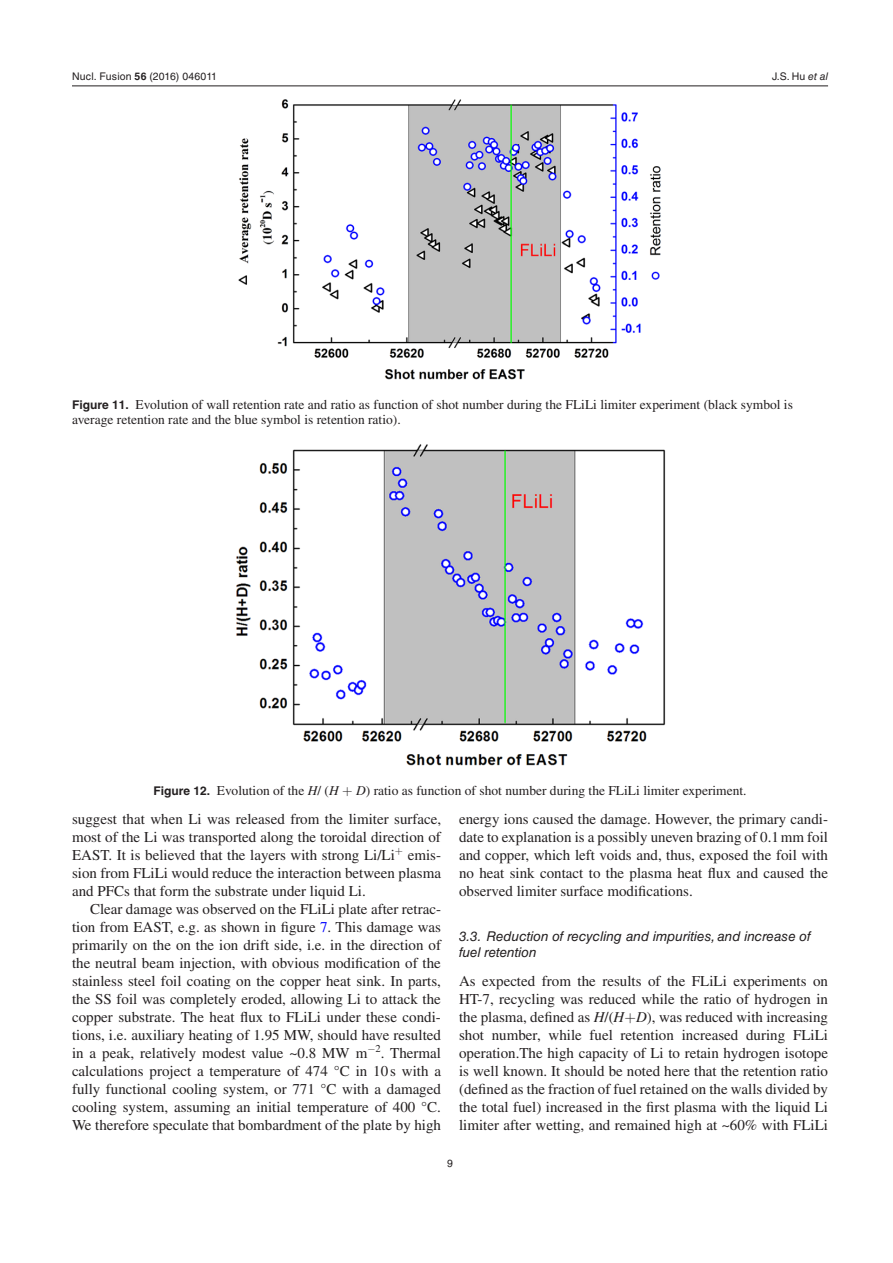
<style>
.page{position:relative;width:893px;height:1263px;background:#fff}
.page>*{position:absolute;margin:0;border:0;box-sizing:border-box;transform-origin:0 0}
.t1{font:15px/18px "Times LT Std";color:#231f20;text-align:justify}
.t2{font:13.5px/15px "Times LT Std";color:#231f20}
.t3{font:italic 13.5px/16.5px "Helvetica LT Std";color:#231f20}
.t4{font:10.5px "Helvetica LT Std";letter-spacing:.02em;color:#231f20}
.s1{font-family:"Helvetica";font-weight:700}
.s2{font-family:"Helvetica"}
.s3{font-style:italic}
.s4{font-family:"Helvetica LT Std";font-weight:700;font-size:12px}
.s5{color:#00f}
.s6{font-family:"STIX General"}
</style>
<div class="page">
<hr style="left:72px;top:86px;width:756px;height:1px;background:#231f20">
<img style="left:238px;top:99px;width:423px;height:281px">
<img style="left:236px;top:444px;width:430px;height:322px">
<p class="t4" style="left:72px;top:70px;width:147px">Nucl. Fusion <span class="s1">56</span> (<span class="s2">2016</span>) 046011</p>
<p class="t4" style="left:772px;top:70px;width:58px">J.S. Hu <span class="s3">et al</span></p>
<p class="t2" style="left:72px;top:397px;width:722px"><span class="s4">Figure 11.</span> Evolution of wall retention rate and ratio as function of shot number during the FLiLi limiter experiment (black symbol is average retention rate and the blue symbol is retention ratio).</p>
<p class="t2" style="left:153px;top:783px;width:187px"><span class="s4">Figure 12.</span> Evolution of the <span class="s3">H</span>/ (<span class="s3">H</span></p>
<p class="t2" style="left:356px;top:783px;width:392px"><span class="s3">D</span>) ratio as function of shot number during the FLiLi limiter experiment.</p>
<p class="t1" style="left:72px;top:809px;width:371px">suggest that when Li was released from the limiter surface, most of the Li was transported along the toroidal direction of EAST. It is believed that the layers with strong Li/Li emis&shy;sion from FLiLi would reduce the interaction between plasma and PFCs that form the substrate under liquid Li.</p>
<p class="t1" style="left:72px;top:899px;width:371px;text-indent:18px">Clear damage was observed on the FLiLi plate after retrac&shy;tion from EAST, e.g. as shown in figure <span class="s5">7</span>. This damage was primarily on the on the ion drift side, i.e. in the direction of the neutral beam injection, with obvious modification of the stainless steel foil coating on the copper heat sink. In parts, the SS foil was completely eroded, allowing Li to attack the copper substrate. The heat flux to FLiLi under these condi&shy;tions, i.e. auxiliary heating of 1.95 MW, should have resulted in a peak, relatively modest value ~0.8 MW m−<sup>2</sup>. Thermal calculations project a temperature of 474 <span class="s6">°</span>C in 10 s with a fully functional cooling system, or 771 <span class="s6">°</span>C with a damaged cooling system, assuming an initial temperature of 400 <span class="s6">°</span>C.<br>We therefore speculate that bombardment of the plate by high</p>
<p class="t1" style="left:459px;top:809px;width:371px">energy ions caused the damage. However, the primary candi&shy;date to explanation is a possibly uneven brazing of 0.1mm foil and copper, which left voids and, thus, exposed the foil with no heat sink contact to the plasma heat flux and caused the observed limiter surface modifications.</p>
<p class="t3" style="left:459px;top:928px;width:353px">3.3. Reduction of recycling and impurities, and increase of fuel retention</p>
<p class="t1" style="left:459px;top:971px;width:371px">As expected from the results of the FLiLi experiments on HT-7, recycling was reduced while the ratio of hydrogen in the plasma, defined as <span class="s3">H</span>/(<span class="s3">H D</span>), was reduced with increasing shot number, while fuel retention increased during FLiLi operation.The high capacity of Li to retain hydrogen isotope is well known. It should be noted here that the retention ratio (defined as the fraction of fuel retained on the walls divided by the total fuel) increased in the first plasma with the liquid Li limiter after wetting, and remained high at ~60% with FLiLi</p>
<p class="t4" style="left:447px;top:1157px;width:7px">9</p>
</div>
